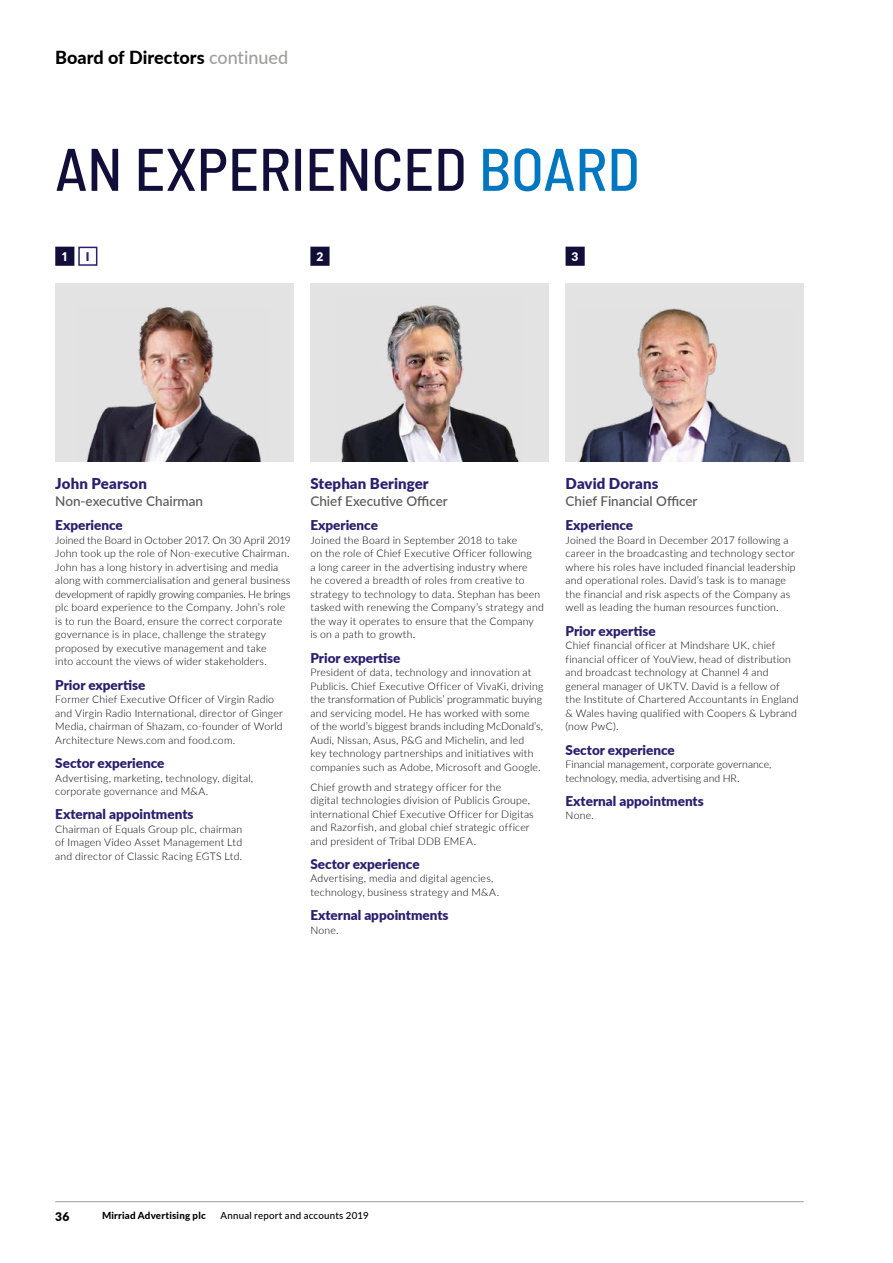
<style>
.page{position:relative;width:893px;height:1263px;background:#fff}
.page>*{position:absolute;margin:0;border:0;box-sizing:border-box;transform-origin:0 0}
.t1{font:500 semi-condensed 60px "Barlow";color:#110e3a}
.t2{font:800 18px "Lato";color:#000}
.t3{font:900 15px "Lato";letter-spacing:.005em;color:#2a206f}
.t4{font:900 13.5px "Lato";color:#2a206f}
.t5{font:500 13.5px "Lato";color:#575756}
.t6{font:900 12px "Lato";color:#fff}
.t7{font:900 12px "Lato";color:#000}
.t8{font:900 12px "Lato";color:#2a206f}
.t9{font:300 10.5px/13.5px "Lato";letter-spacing:.015em;color:#000}
.t10{font:300 10.5px/13.5px "Lato";letter-spacing:-.005em;color:#000}
.t11{font:500 9.75px "Lato";letter-spacing:.025em;color:#000}
.t12{font:800 9.75px "Lato";letter-spacing:.02em;color:#000}
.s1{font-weight:500;color:#9d9d9c}
.s2{color:#0077be}
</style>
<div class="page">
<hr style="left:55px;top:1201px;width:749px;height:1px;background:#9d9d9c">
<div style="left:56px;top:247px;width:18px;height:18px;background:#110e3a"></div>
<div style="left:55px;top:247px;width:19px;height:19px;border:2px solid #110e3a"></div>
<div style="left:311px;top:247px;width:18px;height:18px;background:#110e3a"></div>
<div style="left:310px;top:247px;width:20px;height:19px;border:2px solid #110e3a"></div>
<div style="left:566px;top:247px;width:18px;height:18px;background:#110e3a"></div>
<div style="left:566px;top:247px;width:19px;height:19px;border:2px solid #110e3a"></div>
<div style="left:78px;top:247px;width:19px;height:19px;border:2px solid #2a206f"></div>
<div style="left:310px;top:283px;width:239px;height:178px;background:#e3e3e3"></div>
<div style="left:566px;top:283px;width:238px;height:178px;background:#e3e3e3"></div>
<img style="left:579px;top:309px;width:212px;height:152px">
<div style="left:55px;top:283px;width:238px;height:178px;background:#e3e3e3"></div>
<img style="left:341px;top:305px;width:178px;height:156px">
<img style="left:87px;top:307px;width:174px;height:154px">
<h2 class="t2" style="left:55px;top:44px;width:234px">Board of Directors <span class="s1">continued</span></h2>
<h1 class="t1" style="left:55px;top:126px;width:586px">AN EXPERIENCED <span class="s2">BOARD</span></h1>
<p class="t6" style="left:62px;top:247px;width:7px">1</p>
<p class="t8" style="left:86px;top:247px;width:5px">I</p>
<p class="t6" style="left:316px;top:247px;width:8px">2</p>
<p class="t6" style="left:572px;top:247px;width:8px">3</p>
<h3 class="t3" style="left:55px;top:473px;width:93px">John Pearson</h3>
<p class="t5" style="left:55px;top:491px;width:149px">Non-executive Chairman</p>
<p class="t4" style="left:55px;top:515px;width:69px">Experience</p>
<p class="t9" style="left:55px;top:533px;width:237px">Joined the Board in October 2017. On 30 April 2019<br>John took up the role of Non-executive Chairman.<br>John has a long history in advertising and media along with commercialisation and general business development of rapidly growing companies. He brings plc board experience to the Company. John’s role is to run the Board, ensure the correct corporate governance is in place, challenge the strategy proposed by executive management and take<br>into account the views of wider stakeholders.</p>
<p class="t4" style="left:55px;top:674px;width:92px">Prior expertise</p>
<p class="t9" style="left:55px;top:692px;width:229px">Former Chief Executive Officer of Virgin Radio and Virgin Radio International, director of Ginger Media, chairman of Shazam, co-founder of World Architecture News.com and food.com.</p>
<p class="t4" style="left:55px;top:753px;width:111px">Sector experience</p>
<p class="t9" style="left:55px;top:770px;width:199px">Advertising, marketing, technology, digital, corporate governance and M&amp;A.</p>
<p class="t4" style="left:55px;top:804px;width:140px">External appointments</p>
<p class="t9" style="left:55px;top:822px;width:188px;text-align:justify">Chairman of Equals Group plc, chairman of Imagen Video Asset Management Ltd and director of Classic Racing EGTS Ltd.</p>
<h3 class="t3" style="left:310px;top:473px;width:120px">Stephan Beringer</h3>
<p class="t5" style="left:310px;top:491px;width:139px">Chief Executive Officer</p>
<p class="t4" style="left:310px;top:515px;width:69px">Experience</p>
<p class="t9" style="left:310px;top:533px;width:235px">Joined the Board in September 2018 to take<br>on the role of Chief Executive Officer following<br>a long career in the advertising industry where<br>he covered a breadth of roles from creative to strategy to technology to data. Stephan has been tasked with renewing the Company’s strategy and the way it operates to ensure that the Company<br>is on a path to growth.</p>
<p class="t4" style="left:310px;top:647px;width:92px">Prior expertise</p>
<p class="t9" style="left:310px;top:665px;width:235px">President of data, technology and innovation at Publicis. Chief Executive Officer of VivaKi, driving the transformation of Publicis’ programmatic buying and servicing model. He has worked with some<br>of the world’s biggest brands including McDonald’s, Audi, Nissan, Asus, P&amp;G and Michelin, and led<br>key technology partnerships and initiatives with companies such as Adobe, Microsoft and Google.</p>
<p class="t9" style="left:310px;top:780px;width:225px">Chief growth and strategy officer for the<br>digital technologies division of Publicis Groupe, international Chief Executive Officer for Digitas and Razorfish, and global chief strategic officer and president of Tribal DDB EMEA.</p>
<p class="t4" style="left:310px;top:854px;width:111px">Sector experience</p>
<p class="t9" style="left:310px;top:871px;width:190px">Advertising, media and digital agencies, technology, business strategy and M&amp;A.</p>
<p class="t4" style="left:310px;top:905px;width:140px">External appointments</p>
<p class="t9" style="left:310px;top:923px;width:30px">None.</p>
<h3 class="t3" style="left:566px;top:473px;width:94px">David Dorans</h3>
<p class="t5" style="left:566px;top:491px;width:133px">Chief Financial Officer</p>
<p class="t4" style="left:566px;top:515px;width:69px">Experience</p>
<p class="t9" style="left:566px;top:533px;width:232px">Joined the Board in December 2017 following a career in the broadcasting and technology sector where his roles have included financial leadership and operational roles. David’s task is to manage the financial and risk aspects of the Company as well as leading the human resources function.</p>
<p class="t4" style="left:566px;top:620px;width:92px">Prior expertise</p>
<p class="t9" style="left:566px;top:638px;width:235px">Chief financial officer at Mindshare UK, chief financial officer of YouView, head of distribution and broadcast technology at Channel 4 and general manager of UKTV. David is a fellow of<br>the Institute of Chartered Accountants in England &amp; Wales having qualified with Coopers &amp; Lybrand (now PwC).</p>
<p class="t4" style="left:566px;top:739px;width:111px">Sector experience</p>
<p class="t10" style="left:566px;top:757px;width:207px">Financial management, corporate governance, technology, media, advertising and HR.</p>
<p class="t4" style="left:566px;top:791px;width:140px">External appointments</p>
<p class="t9" style="left:566px;top:808px;width:30px">None.</p>
<p class="t7" style="left:55px;top:1207px;width:16px">36</p>
<p class="t12" style="left:102px;top:1208px;width:105px">Mirriad Advertising plc</p>
<p class="t11" style="left:220px;top:1208px;width:150px">Annual report and accounts 2019</p>
</div>
